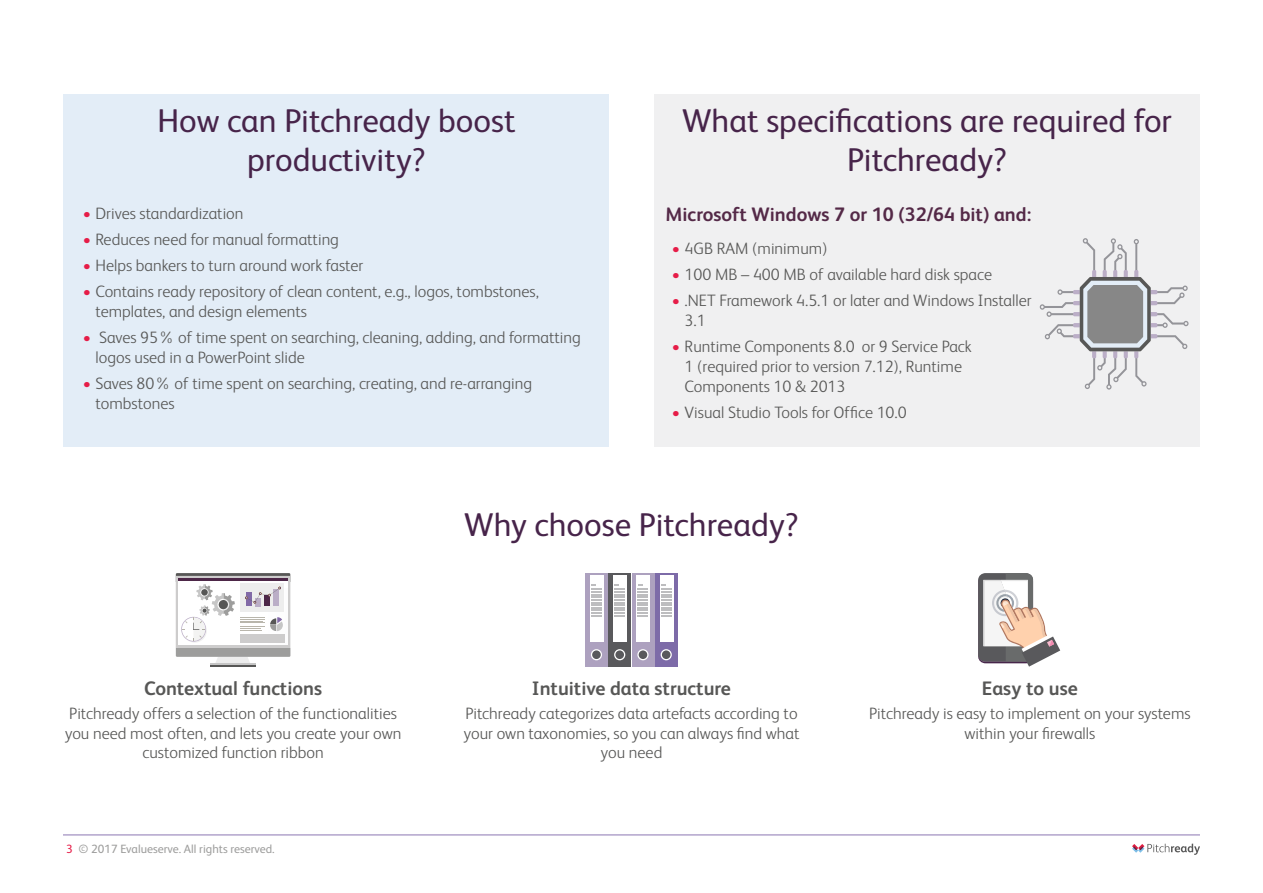
<style>
.page{position:relative;width:1263px;height:893px;background:#fff}
.page>*{position:absolute;margin:0;border:0;box-sizing:border-box;transform-origin:0 0}
.t1{font:33px/39.6px "FS Albert";color:#47244a;text-align:center}
.t2{font:700 19.5px "FS Albert";color:#575756}
.t3{font:700 19.5px "FS Albert";color:#542947}
.t4{font:300 16.5px/19.8px "FS Albert";color:#575756}
.t5{font:12px "FS Albert";color:#9d9d9c}
.s1{font-weight:700;color:#e61d48}
.s2{color:#e61d48}
</style>
<div class="page">
<hr style="left:63px;top:834px;width:1137px;height:2px;background:#b2a4cc">
<svg style="left:1132px;top:844px;width:68px;height:11px"></svg>
<div style="left:654px;top:94px;width:546px;height:352px;background:#f0f0f1"></div>
<div style="left:63px;top:94px;width:546px;height:352px;background:#e3edf7"></div>
<div style="left:609px;top:573px;width:22px;height:94px;background:#59595c"></div>
<svg style="left:614px;top:649px;width:11px;height:11px"></svg>
<div style="left:613px;top:576px;width:13px;height:66px;background:#fff"></div>
<svg style="left:614px;top:584px;width:11px;height:32px"></svg>
<div style="left:585px;top:573px;width:23px;height:94px;background:#ada1bf"></div>
<svg style="left:591px;top:649px;width:11px;height:11px"></svg>
<div style="left:590px;top:576px;width:13px;height:66px;background:#fff"></div>
<svg style="left:591px;top:584px;width:11px;height:32px"></svg>
<div style="left:632px;top:573px;width:22px;height:94px;background:#ada1bf"></div>
<svg style="left:637px;top:649px;width:11px;height:11px"></svg>
<div style="left:637px;top:576px;width:13px;height:66px;background:#fff"></div>
<svg style="left:638px;top:584px;width:10px;height:32px"></svg>
<div style="left:655px;top:573px;width:22px;height:94px;background:#7d6ba8"></div>
<svg style="left:661px;top:649px;width:11px;height:11px"></svg>
<div style="left:660px;top:576px;width:13px;height:66px;background:#fff"></div>
<svg style="left:661px;top:584px;width:10px;height:32px"></svg>
<hr style="left:210px;top:664px;width:45px;height:3px;background:#575756">
<hr style="left:210px;top:663px;width:45px;height:1px;background:#c6c6c6">
<svg style="left:176px;top:573px;width:114px;height:90px"></svg>
<svg style="left:1040px;top:238px;width:148px;height:152px"></svg>
<svg style="left:978px;top:573px;width:82px;height:94px"></svg>
<h1 class="t1" style="left:157px;top:99px;width:360px">How can Pitchready boost productivity?</h1>
<p class="t4" style="left:83px;top:202px;width:162px"><span class="s1">•</span> Drives standardization</p>
<p class="t4" style="left:83px;top:229px;width:258px"><span class="s1">•</span> Reduces need for manual formatting</p>
<p class="t4" style="left:83px;top:255px;width:282px"><span class="s1">•</span> Helps bankers to turn around work faster</p>
<p class="t4" style="left:96px;top:281px;width:445px;text-indent:-13px"><span class="s1">•</span> Contains ready repository of clean content, e.g., logos, tombstones, templates, and design elements</p>
<p class="t4" style="left:96px;top:327px;width:487px;text-indent:-13px"><span class="s1">•</span> Saves 95% of time spent on searching, cleaning, adding, and formatting logos used in a PowerPoint slide</p>
<p class="t4" style="left:96px;top:373px;width:438px;text-indent:-13px"><span class="s1">•</span> Saves 80% of time spent on searching, creating, and re-arranging tombstones</p>
<h1 class="t1" style="left:682px;top:99px;width:491px">What specifications are required for<br>Pitchready?</h1>
<p class="t3" style="left:665px;top:201px;width:367px">Microsoft Windows 7 or 10 (32/64 bit) and:</p>
<p class="t4" style="left:672px;top:237px;width:157px"><span class="s1">•</span> 4GB RAM (minimum)</p>
<p class="t4" style="left:672px;top:263px;width:322px"><span class="s1">•</span> 100 MB – 400 MB of available hard disk space</p>
<p class="t4" style="left:685px;top:290px;width:348px;text-indent:-13px"><span class="s1">•</span> .NET Framework 4.5.1 or later and Windows Installer<br>3.1</p>
<p class="t4" style="left:685px;top:336px;width:289px;text-indent:-13px"><span class="s1">•</span> Runtime Components 8.0 or 9 Service Pack<br>1 (required prior to version 7.12), Runtime<br>Components 10 &amp; 2013</p>
<p class="t4" style="left:672px;top:401px;width:236px"><span class="s1">•</span> Visual Studio Tools for Office 10.0</p>
<p class="t2" style="left:144px;top:675px;width:180px">Contextual functions</p>
<p class="t4" style="left:65px;top:702px;width:338px;text-align:center">Pitchready offers a selection of the functionalities you need most often, and lets you create your own customized function ribbon</p>
<p class="t5" style="left:66px;top:841px;width:210px"><span class="s2">3</span> © 2017 Evalueserve. All rights reserved.</p>
<h1 class="t1" style="left:464px;top:503px;width:336px">Why choose Pitchready?</h1>
<p class="t2" style="left:532px;top:675px;width:200px">Intuitive data structure</p>
<p class="t4" style="left:463px;top:702px;width:337px;text-align:center">Pitchready categorizes data artefacts according to your own taxonomies, so you can always find what you need</p>
<p class="t2" style="left:982px;top:675px;width:97px">Easy to use</p>
<p class="t4" style="left:869px;top:702px;width:323px;text-align:center">Pitchready is easy to implement on your systems within your firewalls</p>
</div>
